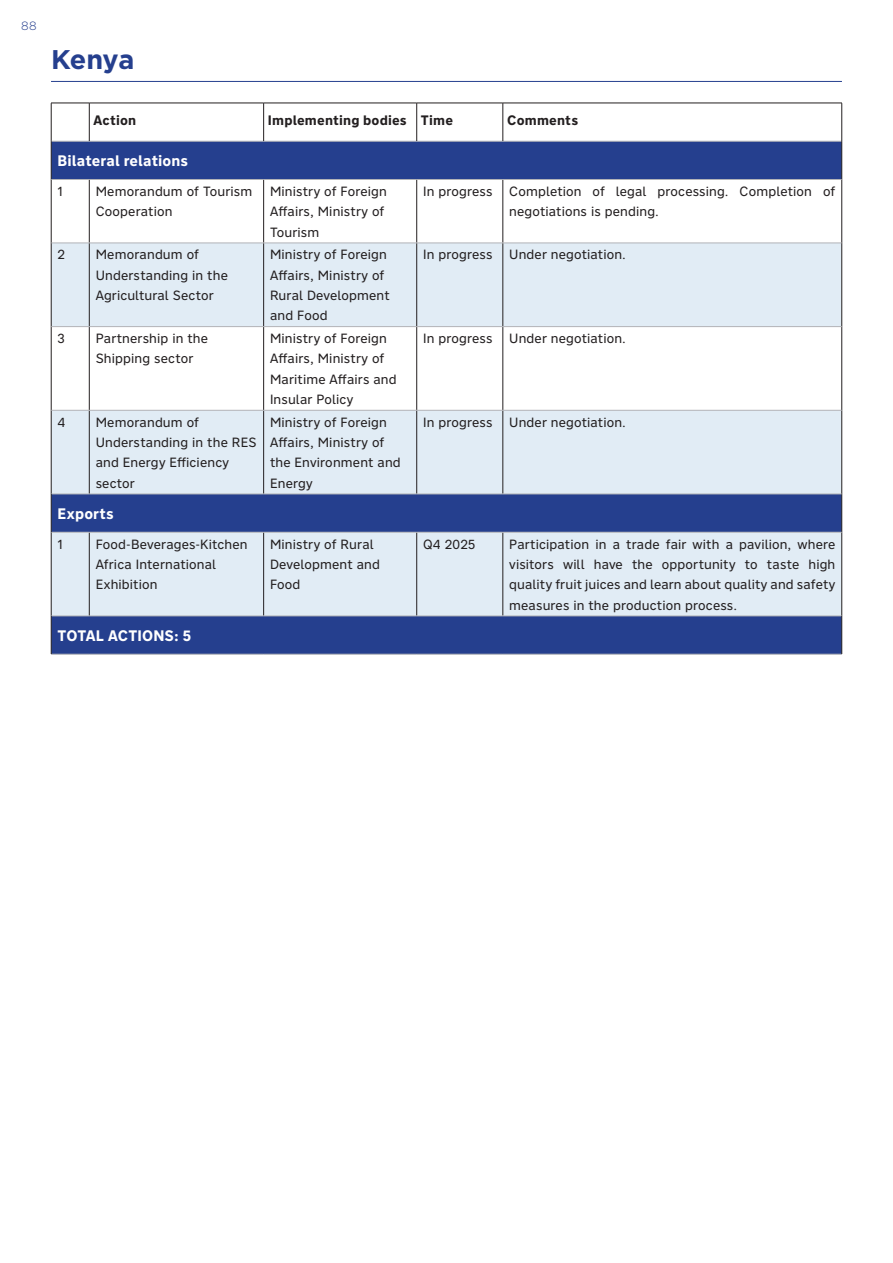
<style>
.page{position:relative;width:893px;height:1263px;background:#fff}
.page>*{position:absolute;margin:0;border:0;box-sizing:border-box;transform-origin:0 0}
.t1{font:700 27px "Gotham Greek";letter-spacing:-.02em;color:#253f8e}
.t2{font:700 15px "Nort";letter-spacing:.01em;color:#fff}
.t3{font:700 13.5px "Nort";letter-spacing:.015em;color:#231f20}
.t4{font:13.2px/20.2px "Nort";letter-spacing:.01em;color:#231f20}
.t5{font:300 12px "Gotham Greek";color:#253f8e}
</style>
<div class="page">
<svg style="left:52px;top:142px;width:789px;height:512px;fill:#253f8e"></svg>
<svg style="left:52px;top:244px;width:789px;height:372px;fill:#e1ecf5"></svg>
<hr style="left:51px;top:103px;width:38px;height:1px;background:#231f20">
<hr style="left:51px;top:103px;width:1px;height:38px;background:#231f20">
<hr style="left:89px;top:103px;width:175px;height:1px;background:#231f20">
<hr style="left:264px;top:103px;width:153px;height:1px;background:#231f20">
<hr style="left:417px;top:103px;width:86px;height:1px;background:#231f20">
<hr style="left:503px;top:103px;width:339px;height:1px;background:#231f20">
<hr style="left:51px;top:141px;width:38px;height:1px;background:#b2b3b7">
<hr style="left:89px;top:141px;width:175px;height:1px;background:#b2b3b7">
<hr style="left:264px;top:141px;width:153px;height:1px;background:#b2b3b7">
<hr style="left:417px;top:141px;width:86px;height:1px;background:#b2b3b7">
<hr style="left:503px;top:141px;width:339px;height:1px;background:#b2b3b7">
<hr style="left:89px;top:103px;width:1px;height:38px;background:#231f20">
<hr style="left:263px;top:103px;width:1px;height:38px;background:#231f20">
<hr style="left:416px;top:103px;width:1px;height:38px;background:#231f20">
<hr style="left:503px;top:103px;width:1px;height:38px;background:#231f20">
<hr style="left:841px;top:103px;width:1px;height:38px;background:#231f20">
<hr style="left:51px;top:179px;width:1px;height:64px;background:#231f20">
<hr style="left:841px;top:179px;width:1px;height:64px;background:#231f20">
<hr style="left:51px;top:243px;width:1px;height:84px;background:#231f20">
<hr style="left:841px;top:243px;width:1px;height:84px;background:#231f20">
<hr style="left:51px;top:327px;width:1px;height:83px;background:#231f20">
<hr style="left:841px;top:327px;width:1px;height:83px;background:#231f20">
<hr style="left:51px;top:410px;width:1px;height:84px;background:#231f20">
<hr style="left:841px;top:410px;width:1px;height:84px;background:#231f20">
<hr style="left:841px;top:494px;width:1px;height:38px;background:#231f20">
<hr style="left:51px;top:532px;width:1px;height:84px;background:#231f20">
<hr style="left:841px;top:532px;width:1px;height:84px;background:#231f20">
<hr style="left:51px;top:141px;width:1px;height:38px;background:#231f20">
<hr style="left:841px;top:141px;width:1px;height:38px;background:#231f20">
<hr style="left:89px;top:180px;width:1px;height:63px;background:#231f20">
<hr style="left:263px;top:180px;width:1px;height:63px;background:#231f20">
<hr style="left:416px;top:180px;width:1px;height:63px;background:#231f20">
<hr style="left:503px;top:180px;width:1px;height:63px;background:#231f20">
<hr style="left:89px;top:243px;width:1px;height:83px;background:#231f20">
<hr style="left:263px;top:243px;width:1px;height:83px;background:#231f20">
<hr style="left:416px;top:243px;width:1px;height:83px;background:#231f20">
<hr style="left:503px;top:243px;width:1px;height:83px;background:#231f20">
<hr style="left:89px;top:327px;width:1px;height:83px;background:#231f20">
<hr style="left:263px;top:327px;width:1px;height:83px;background:#231f20">
<hr style="left:416px;top:327px;width:1px;height:83px;background:#231f20">
<hr style="left:503px;top:327px;width:1px;height:83px;background:#231f20">
<hr style="left:89px;top:410px;width:1px;height:84px;background:#231f20">
<hr style="left:263px;top:410px;width:1px;height:84px;background:#231f20">
<hr style="left:416px;top:410px;width:1px;height:84px;background:#231f20">
<hr style="left:503px;top:410px;width:1px;height:84px;background:#231f20">
<hr style="left:89px;top:532px;width:1px;height:84px;background:#231f20">
<hr style="left:263px;top:532px;width:1px;height:84px;background:#231f20">
<hr style="left:416px;top:532px;width:1px;height:84px;background:#231f20">
<hr style="left:503px;top:532px;width:1px;height:84px;background:#231f20">
<hr style="left:51px;top:179px;width:38px;height:1px;background:#b2b3b7">
<hr style="left:89px;top:179px;width:175px;height:1px;background:#b2b3b7">
<hr style="left:264px;top:179px;width:153px;height:1px;background:#b2b3b7">
<hr style="left:417px;top:179px;width:86px;height:1px;background:#b2b3b7">
<hr style="left:503px;top:179px;width:339px;height:1px;background:#b2b3b7">
<hr style="left:51px;top:494px;width:38px;height:1px;background:#b2b3b7">
<hr style="left:89px;top:494px;width:175px;height:1px;background:#b2b3b7">
<hr style="left:264px;top:494px;width:153px;height:1px;background:#b2b3b7">
<hr style="left:417px;top:494px;width:86px;height:1px;background:#b2b3b7">
<hr style="left:503px;top:494px;width:339px;height:1px;background:#b2b3b7">
<hr style="left:51px;top:532px;width:38px;height:1px;background:#b2b3b7">
<hr style="left:89px;top:532px;width:175px;height:1px;background:#b2b3b7">
<hr style="left:264px;top:532px;width:153px;height:1px;background:#b2b3b7">
<hr style="left:417px;top:532px;width:86px;height:1px;background:#b2b3b7">
<hr style="left:503px;top:532px;width:339px;height:1px;background:#b2b3b7">
<hr style="left:51px;top:494px;width:1px;height:38px;background:#231f20">
<hr style="left:51px;top:243px;width:38px;height:1px;background:#b2b3b7">
<hr style="left:89px;top:243px;width:175px;height:1px;background:#b2b3b7">
<hr style="left:264px;top:243px;width:153px;height:1px;background:#b2b3b7">
<hr style="left:417px;top:243px;width:86px;height:1px;background:#b2b3b7">
<hr style="left:503px;top:243px;width:339px;height:1px;background:#b2b3b7">
<hr style="left:51px;top:326px;width:38px;height:1px;background:#b2b3b7">
<hr style="left:89px;top:326px;width:175px;height:1px;background:#b2b3b7">
<hr style="left:264px;top:326px;width:153px;height:1px;background:#b2b3b7">
<hr style="left:417px;top:326px;width:86px;height:1px;background:#b2b3b7">
<hr style="left:503px;top:326px;width:339px;height:1px;background:#b2b3b7">
<hr style="left:51px;top:410px;width:38px;height:1px;background:#b2b3b7">
<hr style="left:89px;top:410px;width:175px;height:1px;background:#b2b3b7">
<hr style="left:264px;top:410px;width:153px;height:1px;background:#b2b3b7">
<hr style="left:417px;top:410px;width:86px;height:1px;background:#b2b3b7">
<hr style="left:503px;top:410px;width:339px;height:1px;background:#b2b3b7">
<hr style="left:51px;top:616px;width:38px;height:1px;background:#b2b3b7">
<hr style="left:89px;top:616px;width:175px;height:1px;background:#b2b3b7">
<hr style="left:264px;top:616px;width:153px;height:1px;background:#b2b3b7">
<hr style="left:417px;top:616px;width:86px;height:1px;background:#b2b3b7">
<hr style="left:503px;top:616px;width:339px;height:1px;background:#b2b3b7">
<hr style="left:51px;top:654px;width:38px;height:1px;background:#b2b3b7">
<hr style="left:89px;top:654px;width:175px;height:1px;background:#b2b3b7">
<hr style="left:264px;top:654px;width:153px;height:1px;background:#b2b3b7">
<hr style="left:417px;top:654px;width:86px;height:1px;background:#b2b3b7">
<hr style="left:503px;top:654px;width:339px;height:1px;background:#b2b3b7">
<hr style="left:51px;top:616px;width:1px;height:38px;background:#231f20">
<hr style="left:841px;top:616px;width:1px;height:38px;background:#231f20">
<hr style="left:51px;top:81px;width:791px;height:1px;background:#253f8e">
<p class="t5" style="left:21px;top:19px;width:17px">88</p>
<h1 class="t1" style="left:51px;top:43px;width:85px">Kenya</h1>
<p class="t3" style="left:94px;top:111px;width:44px">Action</p>
<p class="t3" style="left:268px;top:111px;width:187px">Implementing bodies Time</p>
<p class="t3" style="left:507px;top:111px;width:73px">Comments</p>
<p class="t2" style="left:58px;top:151px;width:132px">Bilateral relations</p>
<p class="t4" style="left:58px;top:181px;width:7px">1</p>
<p class="t4" style="left:96px;top:181px;width:158px">Memorandum of Tourism<br>Cooperation</p>
<p class="t4" style="left:270px;top:181px;width:118px">Ministry of Foreign<br>Affairs, Ministry of<br>Tourism</p>
<p class="t4" style="left:423px;top:181px;width:71px">In progress</p>
<p class="t4" style="left:509px;top:181px;width:328px">Completion of legal processing. Completion of negotiations is pending.</p>
<p class="t4" style="left:58px;top:244px;width:9px">2</p>
<p class="t4" style="left:96px;top:244px;width:134px">Memorandum of<br>Understanding in the<br>Agricultural Sector</p>
<p class="t4" style="left:270px;top:244px;width:121px">Ministry of Foreign<br>Affairs, Ministry of<br>Rural Development and Food</p>
<p class="t4" style="left:423px;top:244px;width:71px">In progress</p>
<p class="t4" style="left:509px;top:244px;width:118px">Under negotiation.</p>
<p class="t4" style="left:58px;top:328px;width:9px">3</p>
<p class="t4" style="left:96px;top:328px;width:114px">Partnership in the<br>Shipping sector</p>
<p class="t4" style="left:270px;top:328px;width:128px">Ministry of Foreign<br>Affairs, Ministry of<br>Maritime Affairs and<br>Insular Policy</p>
<p class="t4" style="left:423px;top:328px;width:71px">In progress</p>
<p class="t4" style="left:509px;top:328px;width:118px">Under negotiation.</p>
<p class="t4" style="left:58px;top:412px;width:10px">4</p>
<p class="t4" style="left:96px;top:412px;width:163px">Memorandum of<br>Understanding in the RES and Energy Efficiency sector</p>
<p class="t4" style="left:270px;top:412px;width:132px">Ministry of Foreign<br>Affairs, Ministry of the Environment and<br>Energy</p>
<p class="t4" style="left:423px;top:412px;width:71px">In progress</p>
<p class="t4" style="left:509px;top:412px;width:118px">Under negotiation.</p>
<p class="t2" style="left:58px;top:503px;width:58px">Exports</p>
<p class="t4" style="left:58px;top:534px;width:7px">1</p>
<p class="t4" style="left:96px;top:534px;width:154px">Food-Beverages-Kitchen<br>Africa International<br>Exhibition</p>
<p class="t4" style="left:270px;top:534px;width:112px">Ministry of Rural<br>Development and<br>Food</p>
<p class="t4" style="left:423px;top:534px;width:54px">Q4 2025</p>
<p class="t4" style="left:509px;top:534px;width:328px;text-align:justify">Participation in a trade fair with a pavilion, where visitors will have the opportunity to taste high quality fruit juices and learn about quality and safety measures in the production process.</p>
<p class="t2" style="left:58px;top:625px;width:135px">TOTAL ACTIONS: 5</p>
</div>
